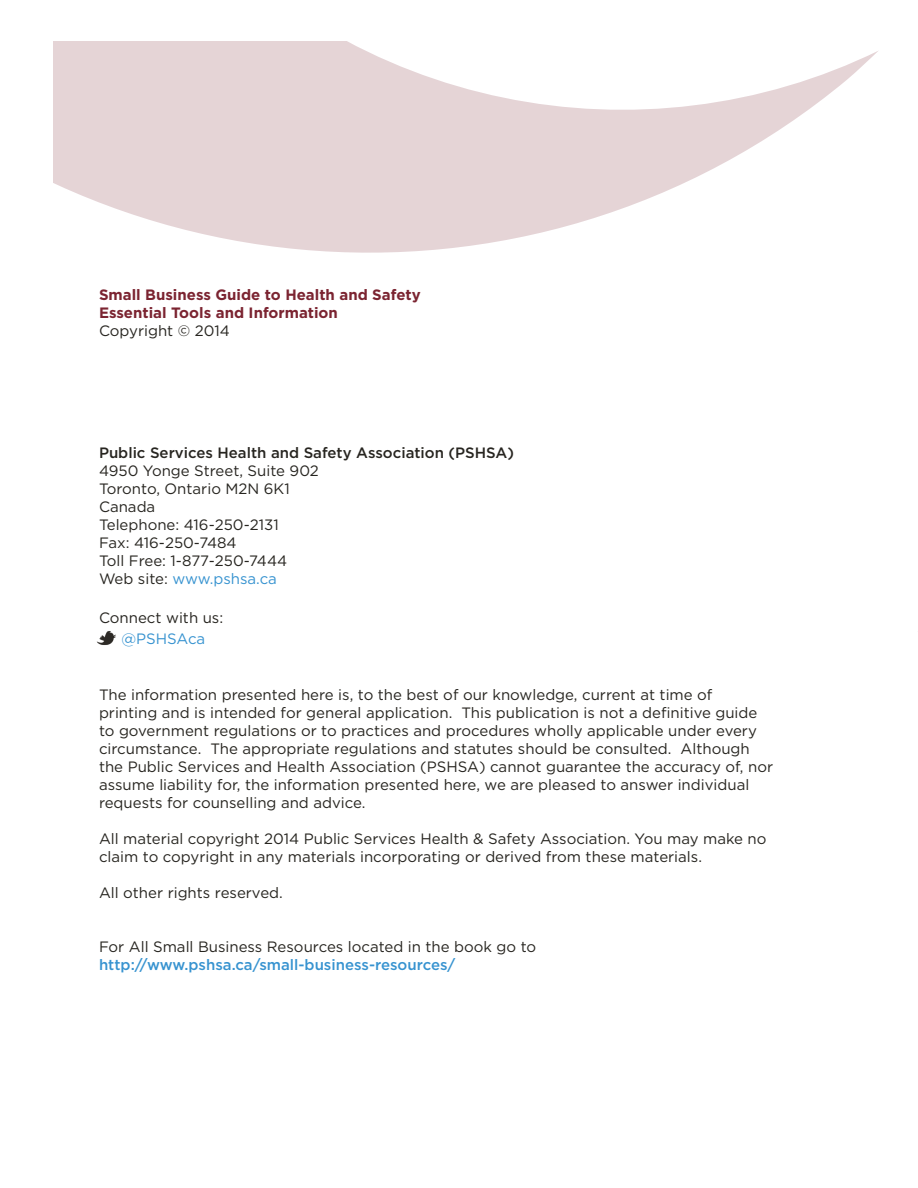
<style>
.page{position:relative;width:918px;height:1188px;background:#fff}
.page>*{position:absolute;margin:0;border:0;box-sizing:border-box;transform-origin:0 0}
.Contact{font:15px/18px "Gotham";color:#272520}
.t1{font:700 15px "Gotham";color:#7b2431}
.t2{font:500 15px "Gotham";color:#272520}
.t3{font:500 15px "Gotham";color:#3793d0}
.Body_EM{font:15px "Gotham";color:#3793d0}
.Twitter{font:15px "Gotham";color:#3793d0}
.s1{color:#272520}
</style>
<div class="page">
<svg style="left:53px;top:41px;width:825px;height:212px;fill:#e5d4d6"></svg>
<div style="left:869px;top:99px;width:49px;height:532px;background:#fff"></div>
<img style="left:97px;top:631px;width:19px;height:14px">
<p class="t1" style="left:99px;top:284px;width:323px">Small Business Guide to Health and Safety</p>
<p class="t1" style="left:99px;top:302px;width:240px">Essential Tools and Information</p>
<p class="Contact" style="left:99px;top:321px;width:132px">Copyright © 2014</p>
<h4 class="t2" style="left:99px;top:443px;width:417px">Public Services Health and Safety Association (PSHSA)</h4>
<p class="Contact" style="left:99px;top:462px;width:221px">4950 Yonge Street, Suite 902</p>
<p class="Contact" style="left:99px;top:480px;width:192px">Toronto, Ontario M2N 6K1</p>
<p class="Contact" style="left:99px;top:498px;width:58px">Canada</p>
<p class="Contact" style="left:99px;top:516px;width:181px">Telephone: 416-250-2131</p>
<p class="Contact" style="left:99px;top:534px;width:139px">Fax: 416-250-7484</p>
<p class="Contact" style="left:99px;top:552px;width:190px">Toll Free: 1-877-250-7444</p>
<p class="Body_EM" style="left:99px;top:569px;width:179px"><span class="s1">Web site:</span> www.pshsa.ca</p>
<p class="Contact" style="left:99px;top:609px;width:126px">Connect with us:</p>
<p class="Twitter" style="left:121px;top:629px;width:85px">@PSHSAca</p>
<p class="Contact" style="left:99px;top:685px;width:676px">The information presented here is, to the best of our knowledge, current at time of printing and is intended for general application. This publication is not a definitive guide to government regulations or to practices and procedures wholly applicable under every circumstance. The appropriate regulations and statutes should be consulted. Although the Public Services and Health Association (PSHSA) cannot guarantee the accuracy of, nor assume liability for, the information presented here, we are pleased to answer individual requests for counselling and advice.</p>
<p class="Contact" style="left:99px;top:829px;width:669px">All material copyright 2014 Public Services Health &amp; Safety Association. You may make no claim to copyright in any materials incorporating or derived from these materials.</p>
<p class="Contact" style="left:99px;top:883px;width:185px">All other rights reserved.</p>
<p class="Contact" style="left:99px;top:937px;width:439px">For All Small Business Resources located in the book go to</p>
<p class="t3" style="left:99px;top:954px;width:358px">http://www.pshsa.ca/small-business-resources/</p>
</div>
